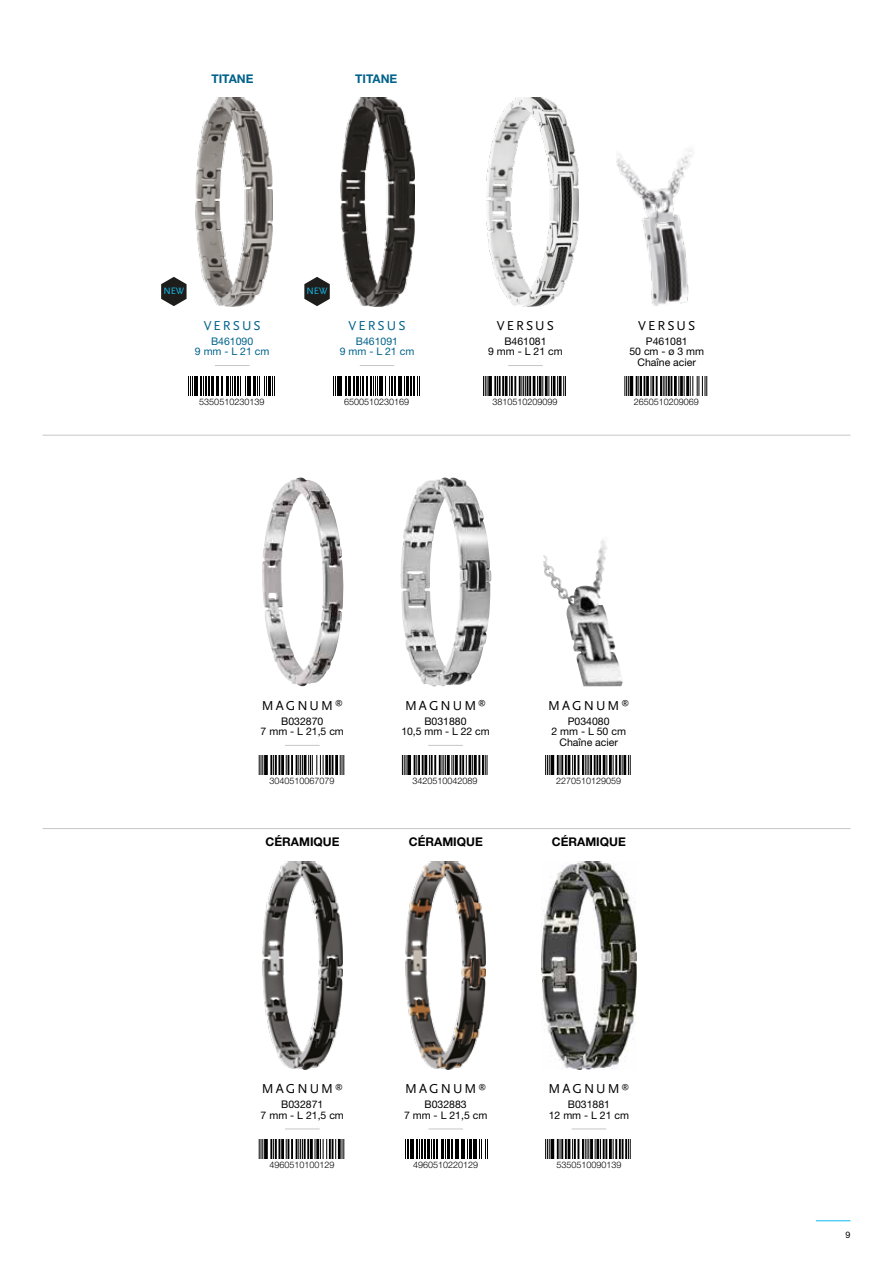
<style>
.page{position:relative;width:893px;height:1263px;background:#fff}
.page>*{position:absolute;margin:0;border:0;box-sizing:border-box;transform-origin:0 0}
.t1{font:13.5px "Scala Sans";letter-spacing:.15em;color:#000}
.t2{font:13.5px "Scala Sans";letter-spacing:.15em;color:#00628b}
.t3{font:700 12px "Helvetica Neue";color:#000}
.t4{font:700 12px "Helvetica Neue";color:#00628b}
.t5{font:10.5px/10.5px "Helvetica Neue";color:#000;text-align:center}
.t6{font:10.5px/10.5px "Helvetica Neue";color:#00628b;text-align:center}
.t7{font:9.75px "Scala Sans";color:#15bbee}
.t8{font:300 9px "Helvetica Neue";color:#000}
.t9{font:9px "Helvetica Neue";color:#000}
.t10{font:8.7px "Geneva";color:#000}
</style>
<div class="page">
<hr style="left:816px;top:1220px;width:34px;height:1px;background:#0bbbef">
<hr style="left:43px;top:435px;width:807px;height:1px;background:#c6c6c6">
<hr style="left:43px;top:828px;width:807px;height:1px;background:#c6c6c6">
<img style="left:262px;top:478px;width:81px;height:208px">
<hr style="left:285px;top:745px;width:35px;height:1px;background:#c6c6c6">
<svg style="left:258px;top:756px;width:87px;height:19px"></svg>
<svg style="left:259px;top:756px;width:85px;height:19px"></svg>
<img style="left:543px;top:539px;width:80px;height:147px">
<svg style="left:545px;top:756px;width:86px;height:19px;background:#686868"></svg>
<img style="left:616px;top:150px;width:76px;height:156px">
<svg style="left:624px;top:376px;width:83px;height:19px"></svg>
<hr style="left:508px;top:365px;width:35px;height:1px;background:#c6c6c6">
<svg style="left:483px;top:376px;width:83px;height:19px;background:#646464"></svg>
<img style="left:486px;top:98px;width:92px;height:209px">
<img style="left:400px;top:478px;width:91px;height:208px">
<hr style="left:428px;top:745px;width:35px;height:1px;background:#c6c6c6">
<div style="left:400px;top:756px;width:90px;height:19px;background:#f4f4f4"></div>
<svg style="left:402px;top:756px;width:86px;height:19px;background:#686868"></svg>
<hr style="left:285px;top:1128px;width:35px;height:1px;background:#c6c6c6">
<svg style="left:258px;top:1139px;width:87px;height:19px"></svg>
<svg style="left:259px;top:1139px;width:85px;height:19px"></svg>
<hr style="left:215px;top:365px;width:34px;height:1px;background:#c6c6c6">
<svg style="left:188px;top:376px;width:5px;height:19px"></svg>
<hr style="left:194px;top:376px;width:3px;height:19px;background:#000">
<svg style="left:200px;top:376px;width:10px;height:19px"></svg>
<hr style="left:211px;top:376px;width:3px;height:19px;background:#000">
<svg style="left:216px;top:376px;width:35px;height:19px"></svg>
<hr style="left:253px;top:376px;width:3px;height:19px;background:#000">
<svg style="left:257px;top:376px;width:18px;height:19px"></svg>
<img style="left:541px;top:861px;width:95px;height:209px">
<hr style="left:572px;top:1128px;width:34px;height:1px;background:#c6c6c6">
<svg style="left:545px;top:1139px;width:86px;height:19px;background:#676767"></svg>
<img style="left:406px;top:861px;width:80px;height:209px">
<hr style="left:428px;top:1128px;width:35px;height:1px;background:#c6c6c6">
<svg style="left:405px;top:1139px;width:4px;height:19px"></svg>
<hr style="left:410px;top:1139px;width:4px;height:19px;background:#000">
<svg style="left:416px;top:1139px;width:72px;height:19px"></svg>
<img style="left:340px;top:98px;width:74px;height:208px">
<hr style="left:360px;top:365px;width:34px;height:1px;background:#c6c6c6">
<svg style="left:333px;top:376px;width:5px;height:19px"></svg>
<hr style="left:338px;top:376px;width:4px;height:19px;background:#000">
<svg style="left:345px;top:376px;width:75px;height:19px"></svg>
<svg style="left:161px;top:277px;width:26px;height:29px"></svg>
<svg style="left:304px;top:277px;width:26px;height:29px"></svg>
<img style="left:262px;top:861px;width:81px;height:209px">
<img style="left:195px;top:98px;width:77px;height:208px">
<p class="t4" style="left:211px;top:71px;width:44px">TITANE</p>
<p class="t4" style="left:355px;top:71px;width:44px">TITANE</p>
<p class="t7" style="left:163px;top:286px;width:23px">NEW</p>
<p class="t7" style="left:307px;top:286px;width:23px">NEW</p>
<p class="t2" style="left:204px;top:318px;width:59px">VERSUS</p>
<p class="t6" style="left:195px;top:336px;width:76px">B461090<br>9 mm - L 21 cm</p>
<p class="t2" style="left:348px;top:318px;width:59px">VERSUS</p>
<p class="t6" style="left:340px;top:336px;width:76px">B461091<br>9 mm - L 21 cm</p>
<p class="t8" style="left:199px;top:396px;width:67px">5350510230139</p>
<p class="t8" style="left:344px;top:396px;width:67px">6500510230169</p>
<p class="t1" style="left:497px;top:318px;width:59px">VERSUS</p>
<p class="t5" style="left:488px;top:336px;width:76px">B461081<br>9 mm - L 21 cm</p>
<p class="t8" style="left:493px;top:396px;width:67px">3810510209099</p>
<p class="t10" style="left:476px;top:397px;width:87px">3 601510 209944</p>
<p class="t1" style="left:638px;top:318px;width:59px">VERSUS</p>
<p class="t5" style="left:629px;top:336px;width:76px">P461081<br>50 cm - ø 3 mm<br>Chaîne acier</p>
<p class="t10" style="left:618px;top:398px;width:87px">3 601510 209937</p>
<p class="t8" style="left:634px;top:396px;width:67px">2650510209069</p>
<p class="t1" style="left:262px;top:698px;width:82px">MAGNUM<sup>®</sup></p>
<p class="t5" style="left:261px;top:716px;width:85px">B032870<br>7 mm - L 21,5 cm</p>
<p class="t8" style="left:269px;top:776px;width:67px">3040510067079</p>
<p class="t1" style="left:405px;top:698px;width:82px">MAGNUM<sup>®</sup></p>
<p class="t5" style="left:401px;top:716px;width:90px">B031880<br>10,5 mm - L 22 cm</p>
<p class="t8" style="left:413px;top:776px;width:67px">3420510042089</p>
<p class="t1" style="left:548px;top:698px;width:82px">MAGNUM<sup>®</sup></p>
<p class="t5" style="left:551px;top:715px;width:76px">P034080<br>2 mm - L 50 cm<br>Chaîne acier</p>
<p class="t8" style="left:556px;top:776px;width:67px">2270510129059</p>
<p class="t3" style="left:266px;top:834px;width:75px">CÉRAMIQUE</p>
<p class="t3" style="left:409px;top:834px;width:75px">CÉRAMIQUE</p>
<p class="t3" style="left:552px;top:834px;width:75px">CÉRAMIQUE</p>
<p class="t1" style="left:262px;top:1081px;width:82px">MAGNUM<sup>®</sup></p>
<p class="t5" style="left:261px;top:1099px;width:85px">B032871<br>7 mm - L 21,5 cm</p>
<p class="t8" style="left:269px;top:1159px;width:67px">4960510100129</p>
<p class="t1" style="left:405px;top:1081px;width:82px">MAGNUM<sup>®</sup></p>
<p class="t5" style="left:404px;top:1099px;width:85px">B032883<br>7 mm - L 21,5 cm</p>
<p class="t8" style="left:413px;top:1159px;width:67px">4960510220129</p>
<p class="t1" style="left:548px;top:1081px;width:82px">MAGNUM<sup>®</sup></p>
<p class="t5" style="left:549px;top:1099px;width:82px">B031881<br>12 mm - L 21 cm</p>
<p class="t8" style="left:556px;top:1159px;width:67px">5350510090139</p>
<p class="t9" style="left:845px;top:1229px;width:7px">9</p>
</div>
